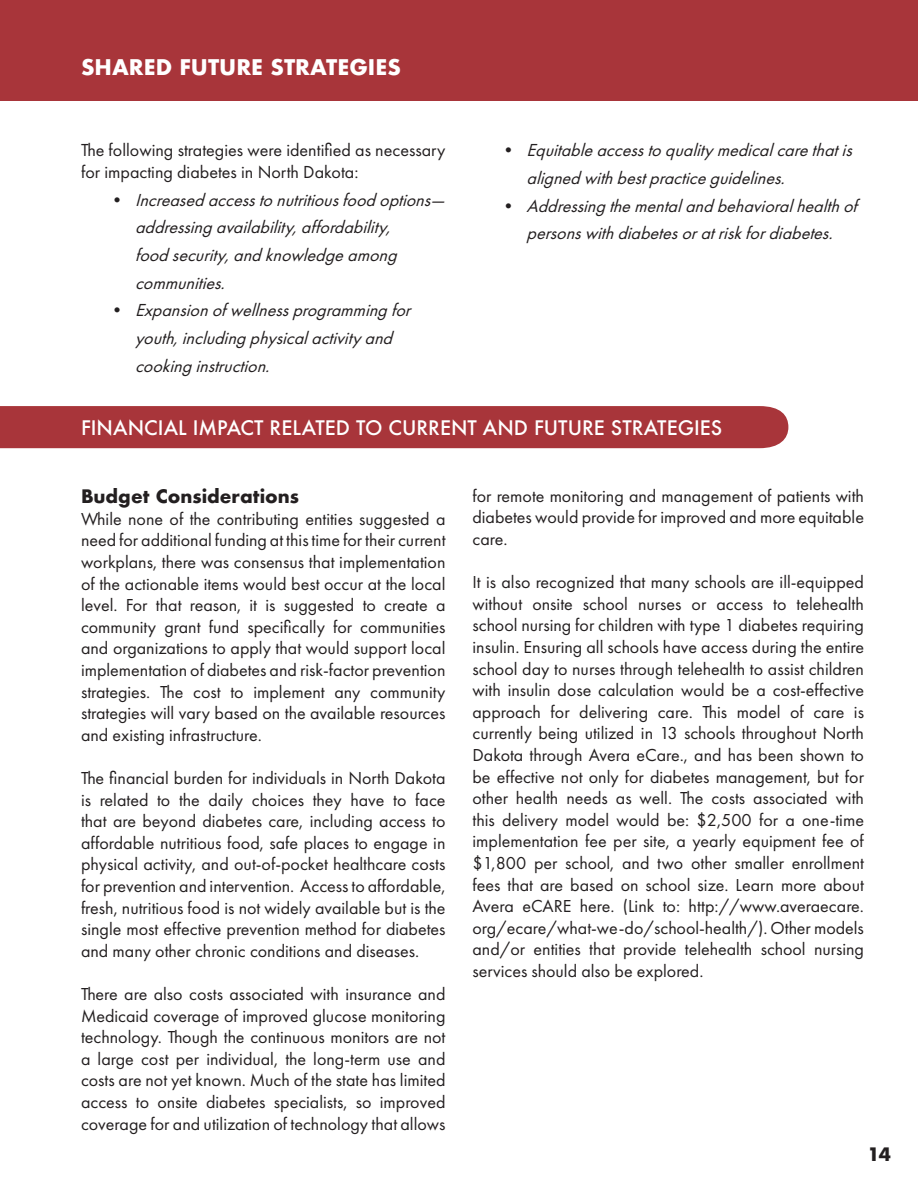
<style>
.page{position:relative;width:918px;height:1188px;background:#fff}
.page>*{position:absolute;margin:0;border:0;box-sizing:border-box;transform-origin:0 0}
.t1{font:700 21px "Futura";color:#fff}
.t2{font:500 19.5px "Futura";color:#fff}
.t3{font:18px/21.6px "Futura PT";color:#231f20;text-align:justify}
.t4{font:italic 18px/27.8px "Futura PT";color:#231f20}
.t5{font:700 18px "Futura";color:#231f20}
.s1{font-style:normal}
</style>
<div class="page">
<div style="left:0;top:0;width:918px;height:100px;background:#a8353a"></div>
<div style="left:0;top:406px;width:788px;height:42px;background:#a8353a"></div>
<p class="t1" style="left:81px;top:52px;width:321px">SHARED FUTURE STRATEGIES</p>
<p class="t3" style="left:81px;top:139px;width:366px">The following strategies were identified as necessary for impacting diabetes in North Dakota:</p>
<p class="t4" style="left:135px;top:186px;width:317px;text-indent:-27px"><span class="s1">•</span> Increasedaccesstonutritiousfoodoptions— addressingavailability,affordability, foodsecurity,andknowledgeamong communities.</p>
<p class="t4" style="left:135px;top:297px;width:282px;text-indent:-27px"><span class="s1">•</span> Expansionofwellnessprogrammingfor youth,includingphysicalactivityand cookinginstruction.</p>
<p class="t4" style="left:526px;top:136px;width:332px;text-indent:-27px"><span class="s1">•</span> Equitableaccesstoqualitymedicalcarethatis alignedwithbestpracticeguidelines.</p>
<p class="t4" style="left:500px;top:192px;width:365px;text-align:center"><span class="s1">•</span> Addressingthementalandbehavioralhealthof personswithdiabetesoratriskfordiabetes.</p>
<p class="t2" style="left:81px;top:415px;width:643px">FINANCIAL IMPACT RELATED TO CURRENT AND FUTURE STRATEGIES</p>
<p class="t5" style="left:81px;top:483px;width:220px">Budget Considerations</p>
<p class="t3" style="left:81px;top:508px;width:366px">While none of the contributing entities suggested a need for additional funding at this time for their current workplans, there was consensus that implementation of the actionable items would best occur at the local level. For that reason, it is suggested to create a community grant fund specifically for communities and organizations to apply that would support local implementation of diabetes and risk-factor prevention strategies. The cost to implement any community strategies will vary based on the available resources and existing infrastructure.</p>
<p class="t3" style="left:81px;top:767px;width:366px">The financial burden for individuals in North Dakota is related to the daily choices they have to face that are beyond diabetes care, including access to affordable nutritious food, safe places to engage in physical activity, and out-of-pocket healthcare costs for prevention and intervention. Access to affordable, fresh, nutritious food is not widely available but is the single most effective prevention method for diabetes and many other chronic conditions and diseases.</p>
<p class="t3" style="left:81px;top:983px;width:366px">There are also costs associated with insurance and Medicaid coverage of improved glucose monitoring technology. Though the continuous monitors are not a large cost per individual, the long-term use and costs are not yet known. Much of the state has limited access to onsite diabetes specialists, so improved coverage for and utilization of technology that allows</p>
<p class="t3" style="left:472px;top:485px;width:393px">for remote monitoring and management of patients with diabetes would provide for improved and more equitable care.</p>
<p class="t3" style="left:472px;top:571px;width:393px">It is also recognized that many schools are ill-equipped without onsite school nurses or access to telehealth school nursing for children with type 1 diabetes requiring insulin. Ensuring all schools have access during the entire school day to nurses through telehealth to assist children with insulin dose calculation would be a cost-effective approach for delivering care. This model of care is currently being utilized in 13 schools throughout North Dakota through Avera eCare., and has been shown to be effective not only for diabetes management, but for other health needs as well. The costs associated with this delivery model would be: $2,500 for a one-time implementation fee per site, a yearly equipment fee of $1,800 per school, and two other smaller enrollment fees that are based on school size. Learn more about Avera eCARE here. (Link to: http://www.averaecare. org/ecare/what-we-do/school-health/). Other models and/or entities that provide telehealth school nursing services should also be explored.</p>
<p class="t5" style="left:868px;top:1141px;width:25px">14</p>
</div>
